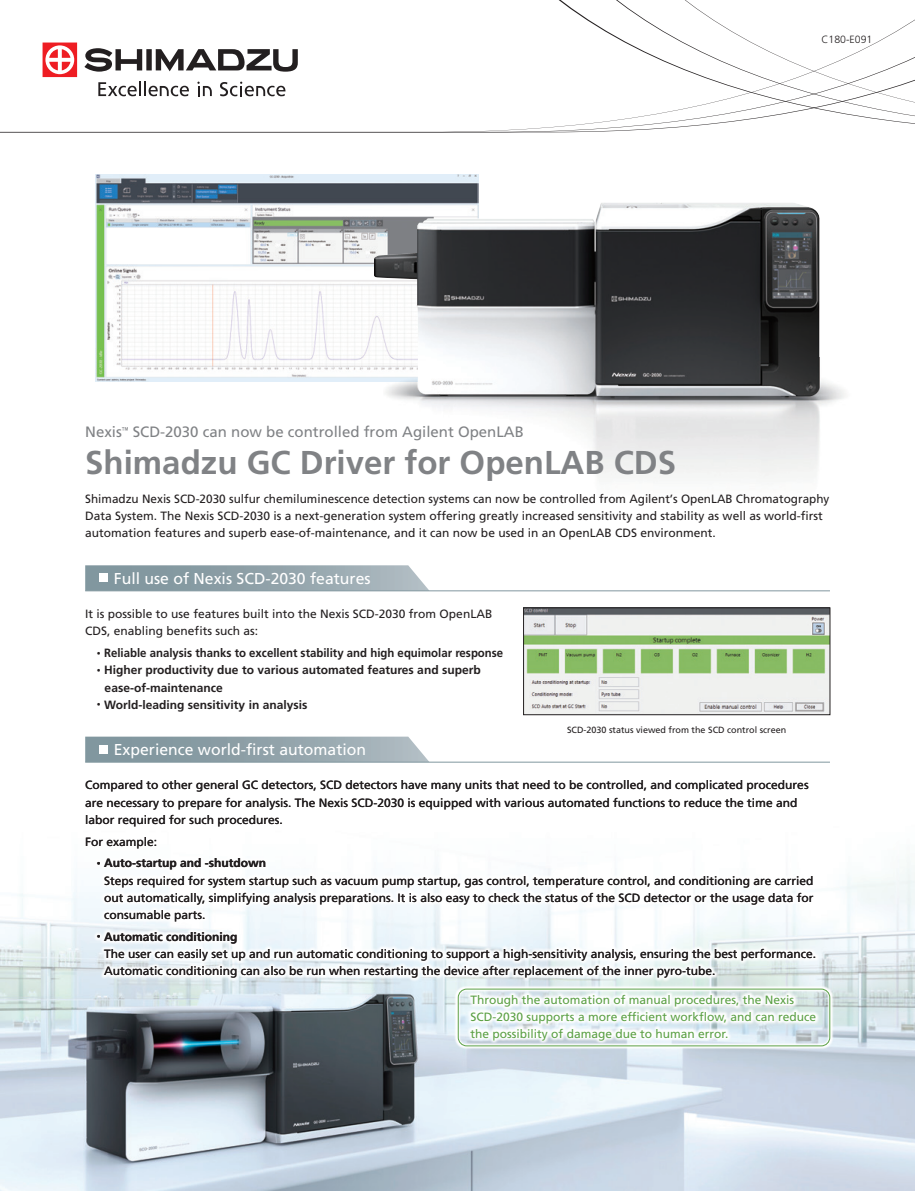
<style>
.page{position:relative;width:915px;height:1191px;background:#fff}
.page>*{position:absolute;margin:0;border:0;box-sizing:border-box;transform-origin:0 0}
.t1{font:700 33px "Frutiger";color:#808285}
.t2{font:15.75px "Frutiger";color:#fff}
.t3{font:15px "Frutiger";color:#808285}
.t4{font:12px/17.2px "Frutiger";color:#231f20}
.t5{font:12px/16.5px "Frutiger";color:#5ba045}
.t6{font:700 12px/17.2px "Frutiger";color:#231f20}
.t7{font:700 12px "Frutiger";color:#231f20;scale:.95 1}
.t8{font:300 10.5px "Frutiger";color:#231f20}
.t9{font:9px "Frutiger";color:#231f20}
.s1{font-size:7.8px}
.s2{font-weight:700;font-size:7.8px}
.s3{font-weight:700}
</style>
<div class="page">
<img style="left:0;top:607px;width:914px;height:584px">
<svg style="left:0;top:42px;width:435px;height:90px"></svg>
<svg style="left:561px;top:0;width:353px;height:132px"></svg>
<svg style="left:43px;top:43px;width:34px;height:34px"></svg>
<svg style="left:84px;top:48px;width:58px;height:24px"></svg>
<div style="left:146px;top:49px;width:6px;height:21px;background:#231f20"></div>
<svg style="left:156px;top:49px;width:142px;height:23px"></svg>
<svg style="left:98px;top:81px;width:91px;height:15px"></svg>
<svg style="left:197px;top:82px;width:15px;height:14px"></svg>
<svg style="left:220px;top:82px;width:65px;height:14px"></svg>
<svg style="left:85px;top:565px;width:344px;height:25px;background:#96a7ae"></svg>
<img style="left:96px;top:174px;width:382px;height:208px">
<img style="left:323px;top:357px;width:523px;height:121px">
<img style="left:374px;top:203px;width:445px;height:194px">
<hr style="left:85px;top:590px;width:744px;height:1px;background:#81979f">
<img style="left:27px;top:722px;width:856px;height:315px">
<div style="left:99px;top:573px;width:9px;height:9px;background:#fff"></div>
<img style="left:525px;top:610px;width:302px;height:103px">
<div style="left:99px;top:745px;width:9px;height:8px;background:#fff"></div>
<img style="left:412px;top:936px;width:472px;height:184px">
<div style="left:523px;top:608px;width:306px;height:107px;border:1px solid #231f20"></div>
<p class="t8" style="left:821px;top:33px;width:52px">C180-E091</p>
<p class="t3" style="left:85px;top:423px;width:440px">Nexis<sup>™</sup> SCD-2030 can now be controlled from Agilent OpenLAB</p>
<h1 class="t1" style="left:85px;top:443px;width:592px">Shimadzu GC Driver for OpenLAB CDS</h1>
<p class="t4" style="left:85px;top:490px;width:745px">Shimadzu Nexis SCD-2030 sulfur chemiluminescence detection systems can now be controlled from Agilent’s OpenLAB Chromatography<br>Data System. The Nexis SCD-2030 is a next-generation system offering greatly increased sensitivity and stability as well as world-first automation features and superb ease-of-maintenance, and it can now be used in an OpenLAB CDS environment.</p>
<h2 class="t2" style="left:114px;top:569px;width:258px">Full use of Nexis SCD-2030 features</h2>
<p class="t4" style="left:85px;top:605px;width:408px">It is possible to use features built into the Nexis SCD-2030 from OpenLAB<br>CDS, enabling benefits such as:</p>
<p class="t7" style="left:97px;top:646px;width:429px"><span class="s1">•</span> Reliable analysis thanks to excellent stability and high equimolar response</p>
<p class="t6" style="left:105px;top:661px;width:377px;text-indent:-8px"><span class="s1">•</span> Higher productivity due to various automated features and superb ease-of-maintenance</p>
<p class="t6" style="left:97px;top:696px;width:212px"><span class="s1">•</span> World-leading sensitivity in analysis</p>
<h2 class="t2" style="left:114px;top:740px;width:254px">Experience world-first automation</h2>
<p class="t9" style="left:566px;top:724px;width:221px">SCD-2030 status viewed from the SCD control screen</p>
<p class="t4" style="left:85px;top:776px;width:724px">Compared to other general GC detectors, SCD detectors have many units that need to be controlled, and complicated procedures are necessary to prepare for analysis. The Nexis SCD-2030 is equipped with various automated functions to reduce the time and labor required for such procedures.</p>
<p class="t4" style="left:85px;top:832px;width:74px">For example:</p>
<p class="t4" style="left:104px;top:854px;width:710px;text-indent:-7px"><span class="s2">•</span> <span class="s3">Auto-startup and -shutdown<br></span>Steps required for system startup such as vacuum pump startup, gas control, temperature control, and conditioning are carried out automatically, simplifying analysis preparations. It is also easy to check the status of the SCD detector or the usage data for consumable parts.</p>
<p class="t4" style="left:104px;top:928px;width:713px;text-indent:-7px"><span class="s2">•</span> <span class="s3">Automatic conditioning<br></span>The user can easily set up and run automatic conditioning to support a high-sensitivity analysis, ensuring the best performance.<br>Automatic conditioning can also be run when restarting the device after replacement of the inner pyro-tube.</p>
<p class="t5" style="left:470px;top:992px;width:347px">Through the automation of manual procedures, the Nexis<br>SCD-2030 supports a more efficient workflow, and can reduce the possibility of damage due to human error.</p>
</div>
